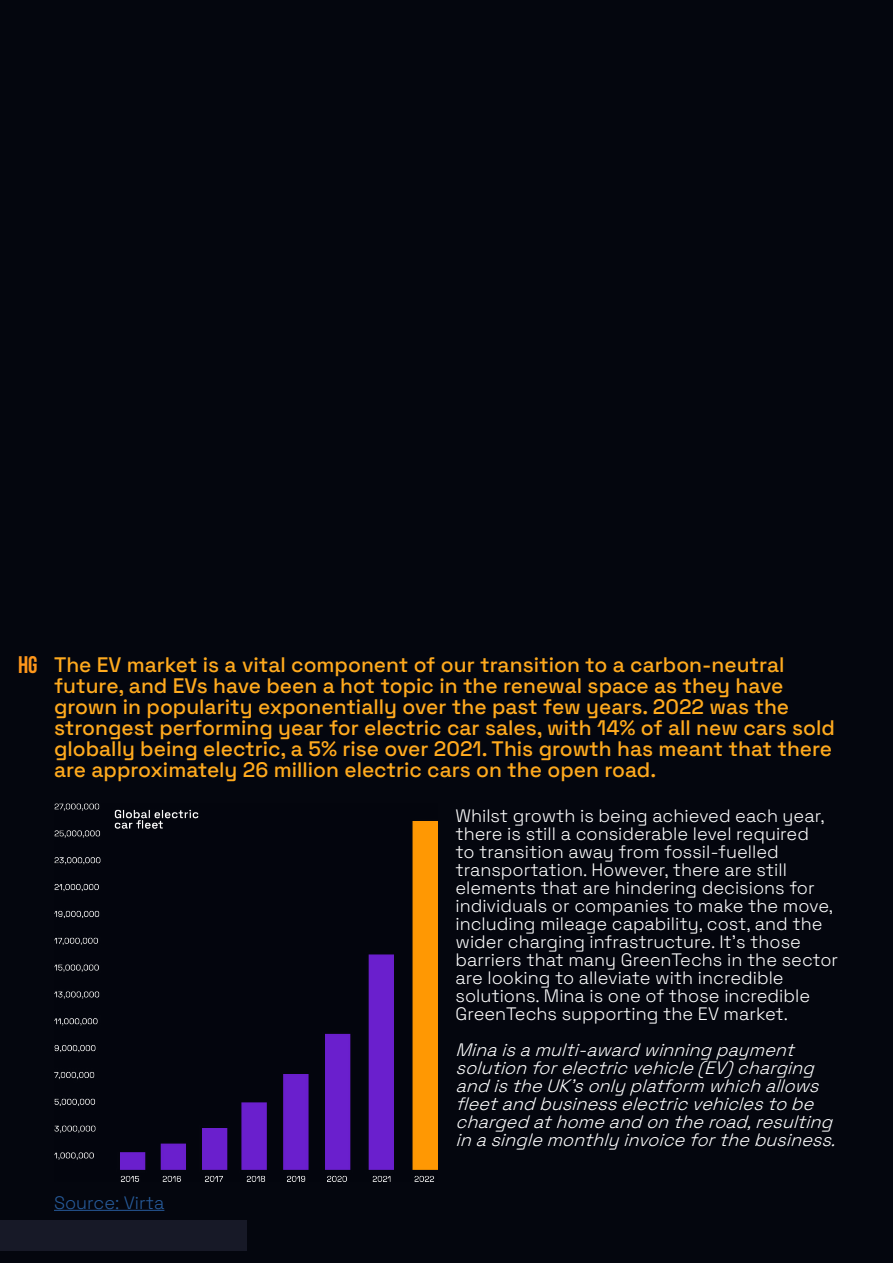
<style>
.page{position:relative;width:893px;height:1263px;background:#04060e}
.page>*{position:absolute;margin:0;border:0;box-sizing:border-box;transform-origin:0 0}
.t1{font:700 24px "Bebas Neue";color:#ff971b}
.t2{font:300 21px/21px "Space Grotesk";color:#ffaa1e}
.t3{font:300 18px/18px "Space Grotesk";color:#fff}
.t4{font:italic 300 18px/18px "Space Grotesk";color:#fff}
.t5{font:300 18px "Space Grotesk";color:#275b9b}
</style>
<div class="page">
<div style="left:0;top:1219px;width:247px;height:31px;background:#171927"></div>
<img style="left:54px;top:804px;width:383px;height:377px">
<hr style="left:54px;top:1210px;width:110px;height:1px;background:#275b9b">
<h1 class="t1" style="left:18px;top:652px;width:21px">HG</h1>
<p class="t2" style="left:54px;top:653px;width:782px">The EV market is a vital component of our transition to a carbon-neutral future, and EVs have been a hot topic in the renewal space as they have grown in popularity exponentially over the past few years. 2022 was the strongest performing year for electric car sales, with 14% of all new cars sold globally being electric, a 5% rise over 2021. This growth has meant that there are approximately 26 million electric cars on the open road.</p>
<p class="t3" style="left:455px;top:805px;width:384px">Whilst growth is being achieved each year, there is still a considerable level required<br>to transition away from fossil-fuelled transportation. However, there are still elements that are hindering decisions for individuals or companies to make the move, including mileage capability, cost, and the wider charging infrastructure. It’s those barriers that many GreenTechs in the sector are looking to alleviate with incredible solutions. Mina is one of those incredible GreenTechs supporting the EV market.</p>
<p class="t4" style="left:455px;top:1039px;width:388px">Minaisamulti-awardwinningpayment solutionforelectricvehicle(EV)charging andistheUK’sonlyplatform whichallows fleetandbusinesselectricvehiclestobe chargedathomeandontheroad,resulting inasinglemonthlyinvoiceforthebusiness.</p>
<p class="t5" style="left:54px;top:1189px;width:112px">Source: Virta</p>
</div>
